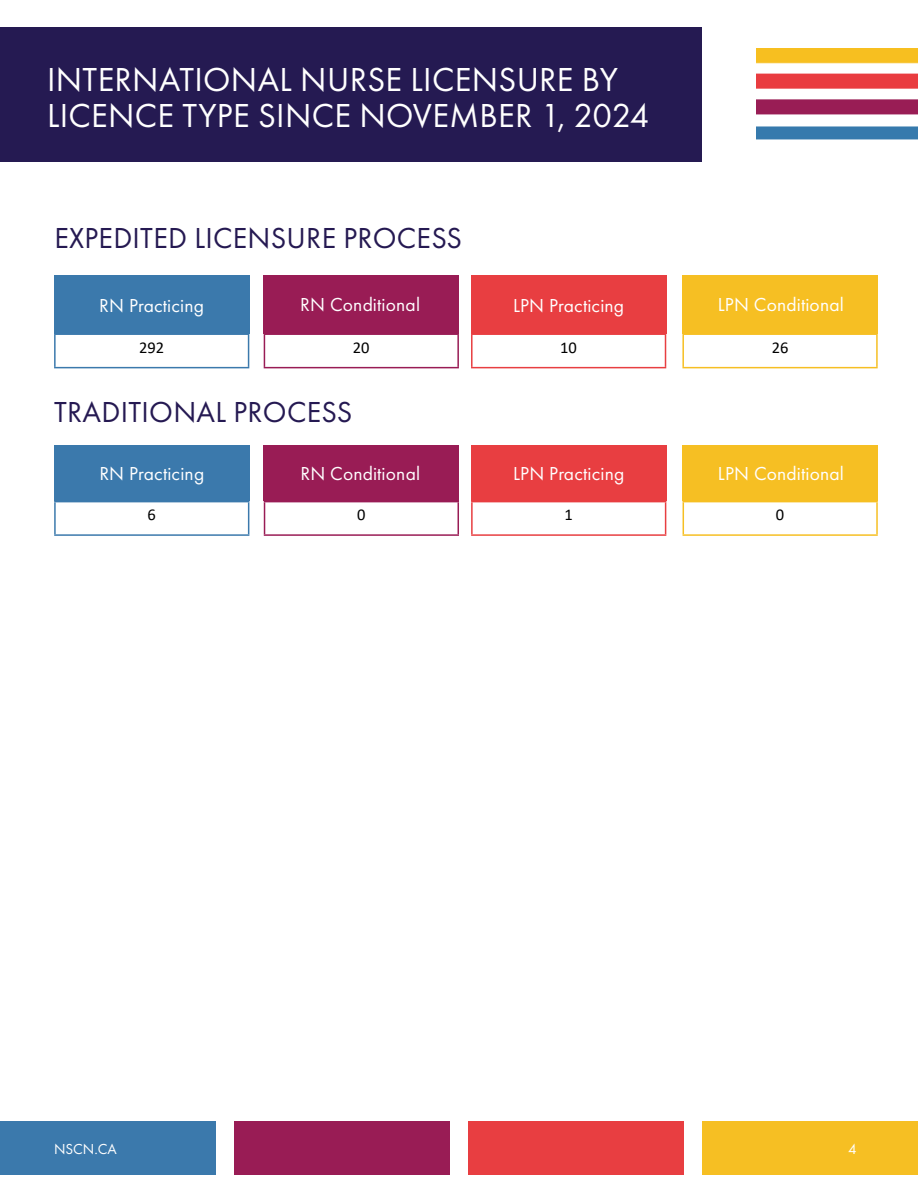
<style>
.page{position:relative;width:918px;height:1188px;background:#fff}
.page>*{position:absolute;margin:0;border:0;box-sizing:border-box;transform-origin:0 0}
.t1{font:34.5px/36px "Futura PT";letter-spacing:.01em;color:#fff}
.t2{font:30px "Futura PT";letter-spacing:.01em;color:#251952}
.t3{font:19.5px "Futura PT";letter-spacing:.01em;color:#fff}
.t4{font:16.5px "Calibri";color:#000}
.t5{font:15px "Futura PT";color:#fff}
</style>
<div class="page">
<div style="left:0;top:1121px;width:216px;height:54px;background:#3b79ac"></div>
<div style="left:702px;top:1121px;width:216px;height:54px;background:#f6bf23"></div>
<div style="left:468px;top:1121px;width:216px;height:54px;background:#e83e41"></div>
<div style="left:234px;top:1121px;width:216px;height:54px;background:#991c55"></div>
<div style="left:0;top:27px;width:702px;height:135px;background:#251a52"></div>
<img style="left:756px;top:48px;width:162px;height:92px">
<div style="left:54px;top:275px;width:195px;height:58px;background:#3b79ac"></div>
<hr style="left:54px;top:333px;width:195px;height:2px;background:#3b79ac">
<hr style="left:54px;top:335px;width:2px;height:32px;background:#3b79ac">
<hr style="left:248px;top:335px;width:1px;height:32px;background:#3b79ac">
<hr style="left:54px;top:367px;width:195px;height:1px;background:#3b79ac">
<div style="left:471px;top:275px;width:195px;height:58px;background:#e83e41"></div>
<hr style="left:471px;top:333px;width:195px;height:2px;background:#e83e41">
<hr style="left:471px;top:335px;width:2px;height:32px;background:#e83e41">
<hr style="left:665px;top:335px;width:1px;height:32px;background:#e83e41">
<hr style="left:471px;top:367px;width:195px;height:1px;background:#e83e41">
<div style="left:264px;top:275px;width:195px;height:58px;background:#991c55"></div>
<hr style="left:264px;top:333px;width:195px;height:2px;background:#991c55">
<hr style="left:264px;top:335px;width:1px;height:32px;background:#991c55">
<hr style="left:457px;top:335px;width:2px;height:32px;background:#991c55">
<hr style="left:264px;top:367px;width:195px;height:1px;background:#991c55">
<div style="left:682px;top:275px;width:196px;height:58px;background:#f6bf23"></div>
<hr style="left:682px;top:333px;width:196px;height:2px;background:#f6bf23">
<hr style="left:682px;top:335px;width:2px;height:32px;background:#f6bf23">
<hr style="left:876px;top:335px;width:2px;height:32px;background:#f6bf23">
<hr style="left:682px;top:367px;width:196px;height:1px;background:#f6bf23">
<div style="left:54px;top:445px;width:195px;height:56px;background:#3b79ac"></div>
<hr style="left:54px;top:501px;width:195px;height:1px;background:#3b79ac">
<hr style="left:54px;top:502px;width:2px;height:32px;background:#3b79ac">
<hr style="left:248px;top:502px;width:1px;height:32px;background:#3b79ac">
<hr style="left:54px;top:534px;width:195px;height:2px;background:#3b79ac">
<div style="left:471px;top:445px;width:195px;height:56px;background:#e83e41"></div>
<hr style="left:471px;top:501px;width:195px;height:1px;background:#e83e41">
<hr style="left:471px;top:502px;width:2px;height:32px;background:#e83e41">
<hr style="left:665px;top:502px;width:1px;height:32px;background:#e83e41">
<hr style="left:471px;top:534px;width:195px;height:2px;background:#e83e41">
<div style="left:264px;top:445px;width:195px;height:56px;background:#991c55"></div>
<hr style="left:264px;top:501px;width:195px;height:1px;background:#991c55">
<hr style="left:264px;top:502px;width:1px;height:32px;background:#991c55">
<hr style="left:458px;top:502px;width:1px;height:32px;background:#991c55">
<hr style="left:264px;top:534px;width:195px;height:2px;background:#991c55">
<div style="left:683px;top:445px;width:195px;height:56px;background:#f6bf23"></div>
<hr style="left:683px;top:501px;width:195px;height:1px;background:#f6bf23">
<hr style="left:683px;top:502px;width:1px;height:32px;background:#f6bf23">
<hr style="left:876px;top:502px;width:2px;height:32px;background:#f6bf23">
<hr style="left:683px;top:534px;width:195px;height:2px;background:#f6bf23">
<h1 class="t1" style="left:47px;top:61px;width:604px">INTERNATIONAL NURSE LICENSURE BY<br>LICENCE TYPE SINCE NOVEMBER 1, 2024</h1>
<h2 class="t2" style="left:54px;top:220px;width:409px">EXPEDITED LICENSURE PROCESS</h2>
<p class="t3" style="left:99px;top:294px;width:106px">RN Practicing</p>
<p class="t4" style="left:139px;top:336px;width:27px">292</p>
<p class="t3" style="left:300px;top:293px;width:121px">RN Conditional</p>
<p class="t4" style="left:353px;top:336px;width:18px">20</p>
<h2 class="t2" style="left:54px;top:395px;width:300px">TRADITIONAL PROCESS</h2>
<p class="t3" style="left:99px;top:462px;width:106px">RN Practicing</p>
<p class="t4" style="left:148px;top:503px;width:10px">6</p>
<p class="t3" style="left:300px;top:462px;width:121px">RN Conditional</p>
<p class="t4" style="left:357px;top:503px;width:10px">0</p>
<p class="t3" style="left:513px;top:294px;width:113px">LPN Practicing</p>
<p class="t4" style="left:560px;top:336px;width:18px">10</p>
<p class="t3" style="left:513px;top:462px;width:113px">LPN Practicing</p>
<p class="t4" style="left:565px;top:503px;width:10px">1</p>
<p class="t3" style="left:718px;top:293px;width:128px">LPN Conditional</p>
<p class="t4" style="left:772px;top:336px;width:18px">26</p>
<p class="t3" style="left:718px;top:462px;width:128px">LPN Conditional</p>
<p class="t4" style="left:776px;top:503px;width:10px">0</p>
<p class="t5" style="left:54px;top:1140px;width:64px">NSCN.CA</p>
<p class="t5" style="left:848px;top:1140px;width:10px">4</p>
</div>
